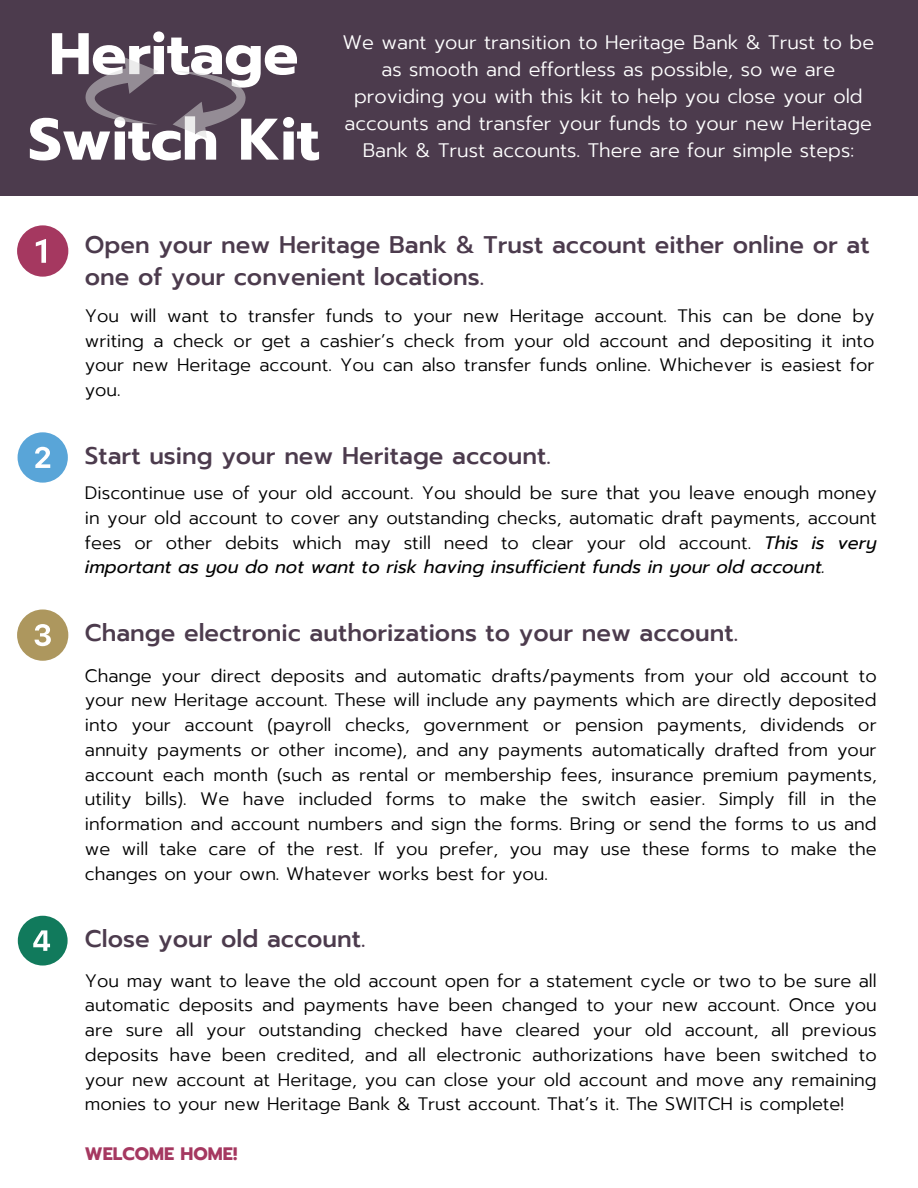
<style>
.page{position:relative;width:918px;height:1188px;background:#fff}
.page>*{position:absolute;margin:0;border:0;box-sizing:border-box;transform-origin:0 0}
.t1{font:700 58.65px/85.5px "Prompt";color:#fff;text-align:center}
.t2{font:500 24px/32.7px "Prompt";color:#4c3b4d}
.t3{font:300 19.5px/27px "Prompt";color:#fff;text-align:center}
.t4{font:300 18px/24.8px "Prompt";color:#000;text-align:justify}
.t5{font:700 18px "Prompt";color:#a53860}
.s1{font-weight:400;font-style:italic}
</style>
<div class="page">
<div style="left:0;top:0;width:918px;height:196px;background:#4c3b4d"></div>
<svg style="left:85px;top:57px;width:73px;height:67px"></svg>
<svg style="left:173px;top:71px;width:72px;height:67px"></svg>
<svg style="left:17px;top:225px;width:51px;height:52px"></svg>
<svg style="left:18px;top:432px;width:50px;height:51px"></svg>
<svg style="left:17px;top:609px;width:51px;height:52px"></svg>
<svg style="left:18px;top:916px;width:49px;height:49px"></svg>
<h1 class="t1" style="left:28px;top:12px;width:292px">Heritage<br>Switch Kit</h1>
<p class="t3" style="left:342px;top:29px;width:533px">We want your transition to Heritage Bank &amp; Trust to be as smooth and effortless as possible, so we are providing you with this kit to help you close your old accounts and transfer your funds to your new Heritage Bank &amp; Trust accounts. There are four simple steps:</p>
<p class="t2" style="left:85px;top:228px;width:786px">Open your new Heritage Bank &amp; Trust account either online or at one of your convenient locations.</p>
<p class="t4" style="left:85px;top:303px;width:791px">You will want to transfer funds to your new Heritage account. This can be done by writing a check or get a cashier’s check from your old account and depositing it into your new Heritage account. You can also transfer funds online. Whichever is easiest for you.</p>
<h2 class="t2" style="left:85px;top:439px;width:467px">Start using your new Heritage account.</h2>
<p class="t4" style="left:85px;top:481px;width:793px">Discontinue use of your old account. You should be sure that you leave enough money in your old account to cover any outstanding checks, automatic draft payments, account fees or other debits which may still need to clear your old account. <span class="s1">This is very important as you do not want to risk having insufficient funds in your old account.</span></p>
<p class="t2" style="left:85px;top:617px;width:655px">Change electronic authorizations to your new account.</p>
<h2 class="t4" style="left:85px;top:663px;width:793px">Change your direct deposits and automatic drafts/payments from your old account to your new Heritage account. These will include any payments which are directly deposited into your account (payroll checks, government or pension payments, dividends or annuity payments or other income), and any payments automatically drafted from your account each month (such as rental or membership fees, insurance premium payments, utility bills). We have included forms to make the switch easier. Simply fill in the information and account numbers and sign the forms. Bring or send the forms to us and we will take care of the rest. If you prefer, you may use these forms to make the changes on your own. Whatever works best for you.</h2>
<p class="t2" style="left:85px;top:922px;width:282px">Close your old account.</p>
<p class="t4" style="left:85px;top:968px;width:793px">You may want to leave the old account open for a statement cycle or two to be sure all automatic deposits and payments have been changed to your new account. Once you are sure all your outstanding checked have cleared your old account, all previous deposits have been credited, and all electronic authorizations have been switched to your new account at Heritage, you can close your old account and move any remaining monies to your new Heritage Bank &amp; Trust account. That’s it. The SWITCH is complete!</p>
<h2 class="t5" style="left:85px;top:1140px;width:154px">WELCOME HOME!</h2>
</div>
